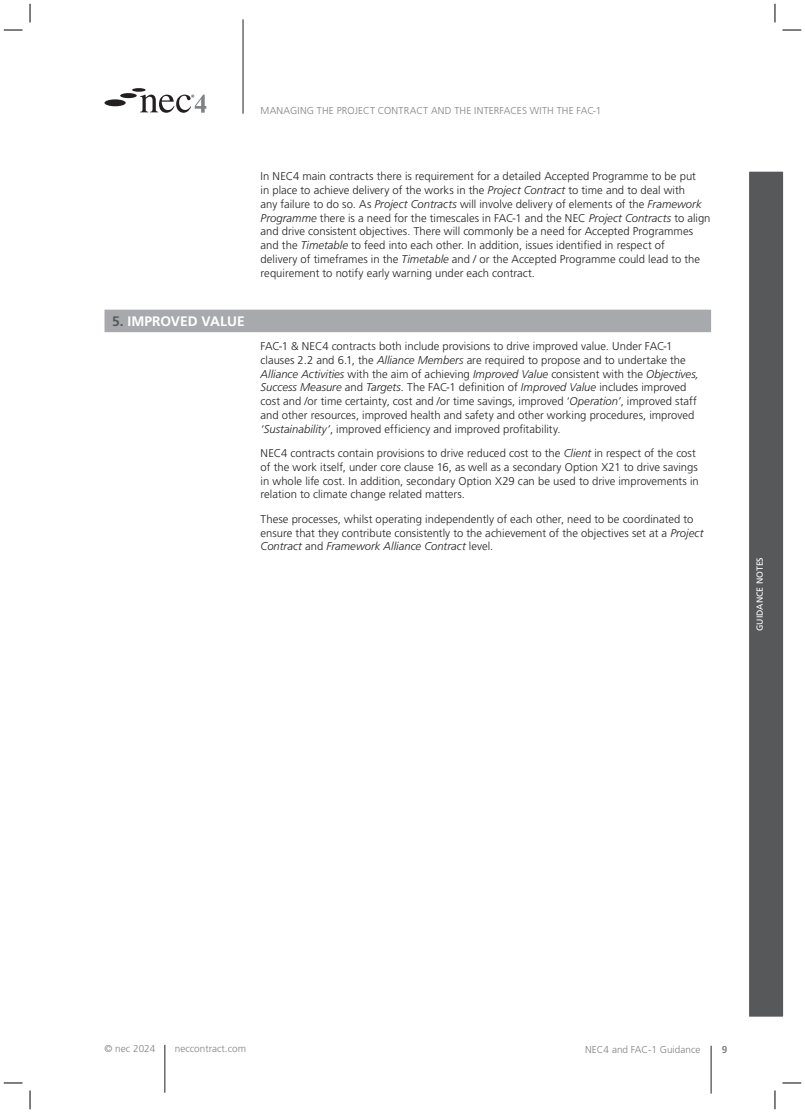
<style>
.page{position:relative;width:805px;height:1113px;background:#fff}
.page>*{position:absolute;margin:0;border:0;box-sizing:border-box;transform-origin:0 0}
.B_Heading{font:700 13.75px "Frutiger";letter-spacing:.005em;color:#fff}
.Body_Text_left_inden{font:300 11.25px/13.8px "Frutiger";color:#231f20}
.t1{font:300 10px "Frutiger";color:#808285}
.t2{font:300 10px "Frutiger";letter-spacing:.02em;color:#808285}
.t3{font:700 10px "Frutiger";color:#808285}
.t4{font:8.75px "Frutiger";color:#fff}
.s1{color:#57585a}
.s2{font-style:italic}
</style>
<div class="page">
<hr style="left:710px;top:1045px;width:1px;height:48px;background:#231f20">
<hr style="left:164px;top:1044px;width:1px;height:48px;background:#231f20">
<hr style="left:243px;top:19px;width:1px;height:95px;background:#231f20">
<div style="left:104px;top:99px;width:22px;height:7px;background:#231f20;border-radius:50%"></div>
<div style="left:120px;top:93px;width:17px;height:5px;background:#231f20;border-radius:50%"></div>
<svg style="left:132px;top:88px;width:13px;height:4px"></svg>
<svg style="left:140px;top:94px;width:66px;height:19px"></svg>
<div style="left:747px;top:170px;width:36px;height:847px;background:#57585a"></div>
<div style="left:746px;top:169px;width:39px;height:850px;border:2px solid #fff"></div>
<div style="left:104px;top:309px;width:606px;height:23px;background:#a8a9ad"></div>
<svg style="left:4px;top:29px;width:18px;height:2px"></svg>
<svg style="left:782px;top:29px;width:18px;height:2px"></svg>
<svg style="left:4px;top:1082px;width:18px;height:1px"></svg>
<svg style="left:782px;top:1082px;width:18px;height:1px"></svg>
<svg style="left:29px;top:4px;width:2px;height:19px"></svg>
<svg style="left:29px;top:1090px;width:2px;height:19px"></svg>
<svg style="left:774px;top:4px;width:1px;height:19px"></svg>
<svg style="left:774px;top:1090px;width:1px;height:19px"></svg>
<p class="t1" style="left:260px;top:105px;width:17px">Managing</p>
<p class="t2" style="left:317px;top:105px;width:94px">the Project Contrac</p>
<p class="t1" style="left:423px;top:105px;width:16px">t and</p>
<p class="t1" style="left:454px;top:105px;width:41px">the interface</p>
<p class="t1" style="left:521px;top:105px;width:81px">s with the FAC-1</p>
<p class="B_Heading" style="left:112px;top:313px;width:134px"><span class="s1">5.</span> IMPROVED VALUE</p>
<p class="Body_Text_left_inden" style="left:260px;top:169px;width:451px">In NEC4 main contracts there is requirement for a detailed Accepted Programme to be put<br>in place to achieve delivery of the works in the <span class="s2">Project Contract</span> to time and to deal with<br>any failure to do so. As <span class="s2">Project Contracts</span> will involve delivery of elements of the <span class="s2">Framework Programme</span> there is a need for the timescales in FAC-1 and the NEC <span class="s2">Project Contracts</span> to align and drive consistent objectives. There will commonly be a need for Accepted Programmes and the <span class="s2">Timetable</span> to feed into each other. In addition, issues identified in respect of<br>delivery of timeframes in the <span class="s2">Timetable</span> and / or the Accepted Programme could lead to the requirement to notify early warning under each contract.</p>
<p class="Body_Text_left_inden" style="left:260px;top:339px;width:439px">FAC-1 &amp; NEC4 contracts both include provisions to drive improved value. Under FAC-1 clauses 2.2 and 6.1, the <span class="s2">Alliance Members</span> are required to propose and to undertake the <span class="s2">Alliance Activities</span> with the aim of achieving <span class="s2">Improved Value</span> consistent with the <span class="s2">Objectives, Success Measure</span> and <span class="s2">Targets.</span> The FAC-1 definition of <span class="s2">Improved Value</span> includes improved cost and /or time certainty, cost and /or time savings, improved ‘<span class="s2">Operation’</span>, improved staff and other resources, improved health and safety and other working procedures, improved <span class="s2">‘Sustainability’</span>, improved efficiency and improved profitability.</p>
<p class="Body_Text_left_inden" style="left:260px;top:446px;width:439px">NEC4 contracts contain provisions to drive reduced cost to the <span class="s2">Client</span> in respect of the cost of the work itself, under core clause 16, as well as a secondary Option X21 to drive savings in whole life cost. In addition, secondary Option X29 can be used to drive improvements in relation to climate change related matters.</p>
<p class="Body_Text_left_inden" style="left:260px;top:512px;width:444px">These processes, whilst operating independently of each other, need to be coordinated to ensure that they contribute consistently to the achievement of the objectives set at a <span class="s2">Project<br>Contract</span> and <span class="s2">Framework Alliance Contract</span> level.</p>
<p class="t4" style="left:754px;top:631px;width:75px;rotate:-90deg">GUIDANCE NOTES</p>
<p class="t1" style="left:104px;top:1043px;width:52px">© nec 2024</p>
<p class="t1" style="left:175px;top:1043px;width:73px">neccontract.com</p>
<p class="t1" style="left:585px;top:1044px;width:117px">NEC4 and FAC-1 Guidance</p>
<p class="t3" style="left:721px;top:1043px;width:7px">9</p>
</div>
